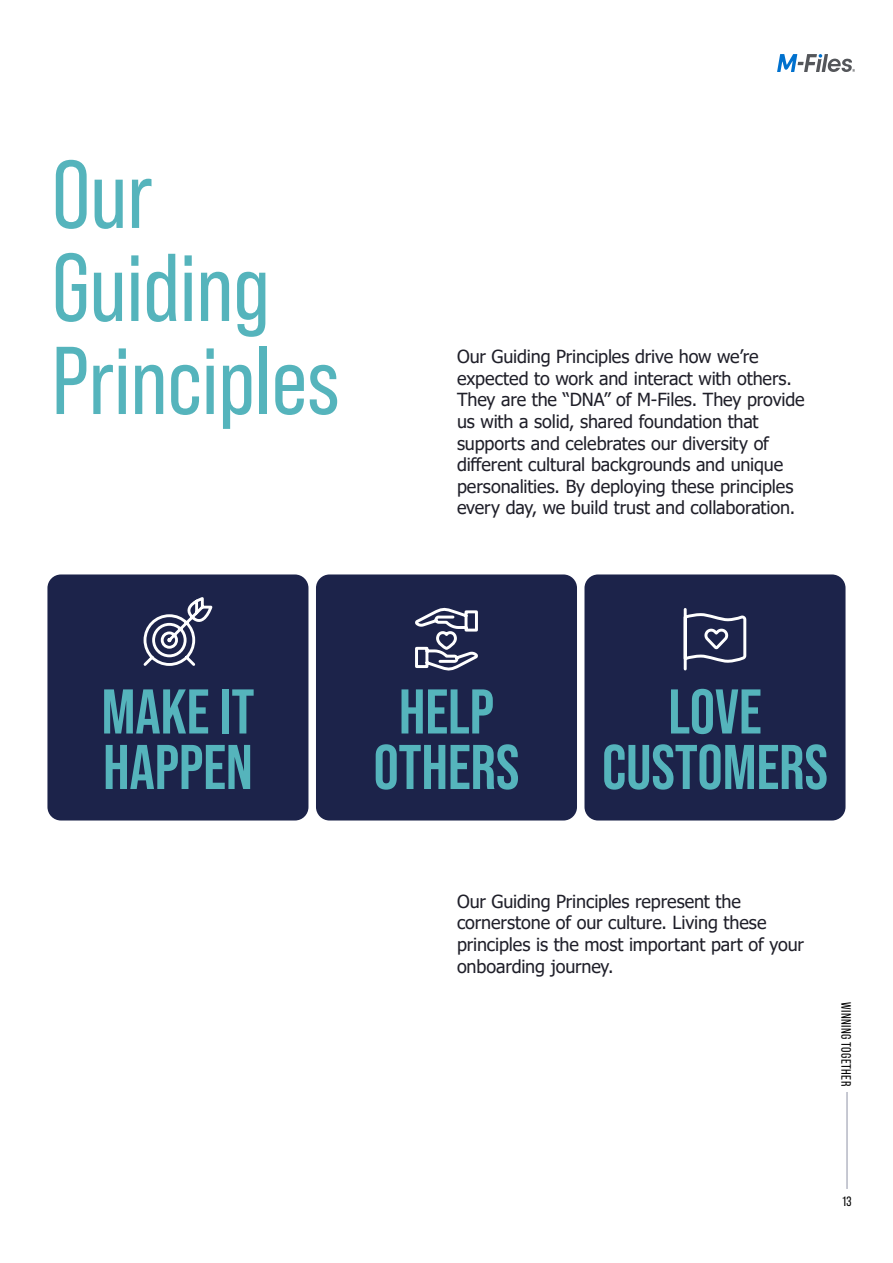
<style>
.page{position:relative;width:893px;height:1263px;background:#fff}
.page>*{position:absolute;margin:0;border:0;box-sizing:border-box;transform-origin:0 0}
.t1{font:96px/93px "Bebas Neue Pro";color:#55b4bc}
.t2{font:700 63px/55.5px "Bebas Neue Pro";color:#55b4bc;text-align:center}
.t3{font:18px/21.6px "Tahoma";letter-spacing:-.005em;color:#1f1f29}
.t4{font:13.5px "Bebas Neue Pro";letter-spacing:.03em;color:#000}
</style>
<div class="page">
<div style="left:47px;top:574px;width:261px;height:246px;background:#1c234a;border-radius:14px"></div>
<div style="left:316px;top:574px;width:261px;height:246px;background:#1c234a;border-radius:14px"></div>
<div style="left:584px;top:574px;width:261px;height:246px;background:#1c234a;border-radius:14px"></div>
<svg style="left:143px;top:598px;width:70px;height:68px"></svg>
<svg style="left:415px;top:607px;width:63px;height:64px"></svg>
<svg style="left:683px;top:608px;width:64px;height:63px"></svg>
<hr style="left:847px;top:1092px;width:1px;height:97px;background:#1c234a">
<svg style="left:777px;top:54px;width:78px;height:18px"></svg>
<h1 class="t1" style="left:52px;top:148px;width:289px">Our<br>Guiding<br>Principles</h1>
<p class="t3" style="left:457px;top:347px;width:349px">Our Guiding Principles drive how we’re expected to work and interact with others.<br>They are the “DNA” of M-Files. They provide us with a solid, shared foundation that supports and celebrates our diversity of different cultural backgrounds and unique personalities. By deploying these principles every day, we build trust and collaboration.</p>
<h2 class="t2" style="left:102px;top:683px;width:154px;text-align:left">MAKE IT<br>HAPPEN</h2>
<h2 class="t2" style="left:374px;top:683px;width:147px">HELP<br>OTHERS</h2>
<h2 class="t2" style="left:602px;top:683px;width:227px">LOVE<br>CUSTOMERS</h2>
<p class="t3" style="left:457px;top:891px;width:348px">Our Guiding Principles represent the cornerstone of our culture. Living these principles is the most important part of your onboarding journey.</p>
<p class="t4" style="left:854px;top:1002px;width:85px;rotate:90deg">WINNING TOGETHER</p>
<p class="t4" style="left:843px;top:1194px;width:10px">13</p>
</div>
